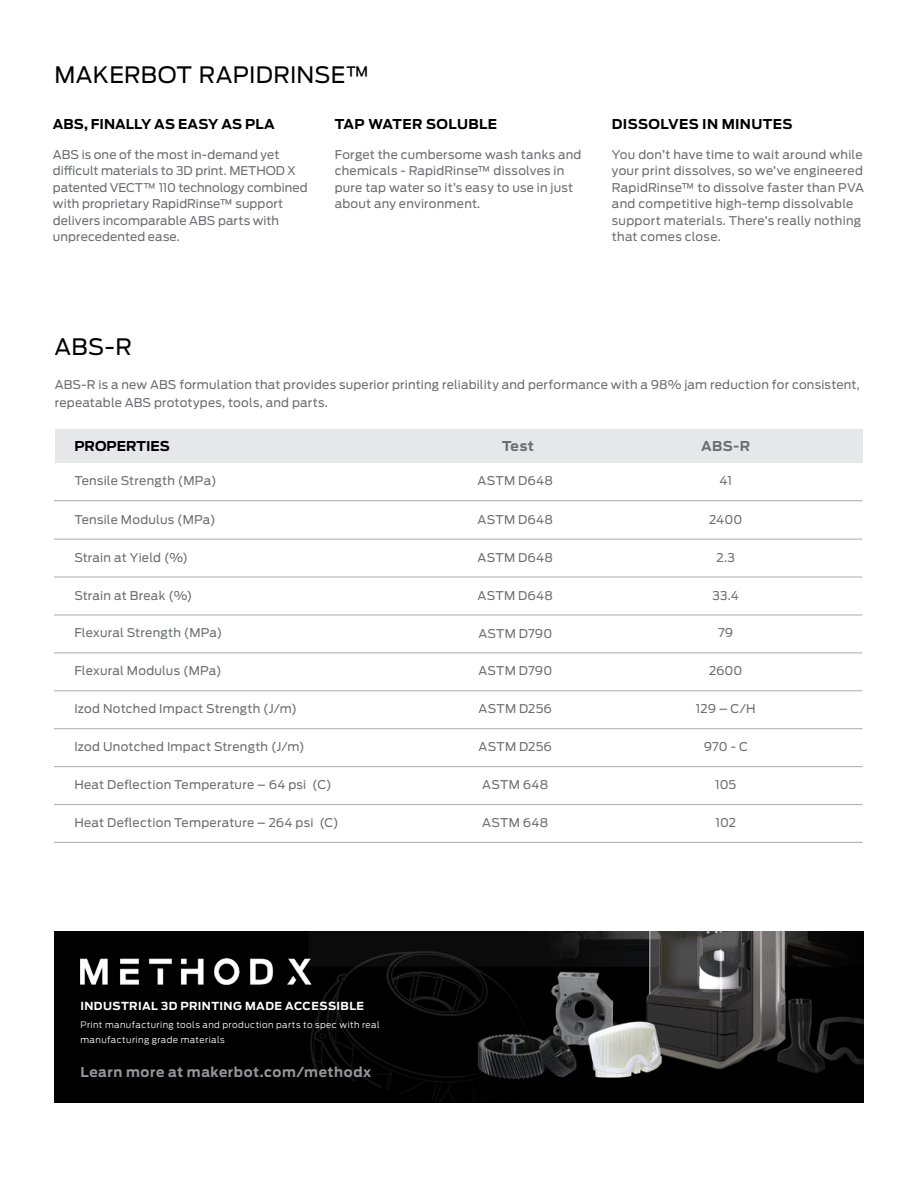
<style>
.page{position:relative;width:918px;height:1188px;background:#fff}
.page>*{position:absolute;margin:0;border:0;box-sizing:border-box;transform-origin:0 0}
.t1{font:22.5px "Antenna";letter-spacing:.01em;color:#000}
.t2{font:700 13.5px "Antenna";letter-spacing:.015em;color:#000}
.t3{font:700 13.5px "Antenna";letter-spacing:.04em;color:#939598}
.t4{font:700 13.5px "Antenna";letter-spacing:.03em;color:#6d6e71}
.t5{font:12px/16.5px "Antenna";letter-spacing:.015em;color:#6d6e71}
.t6{font:700 10.95px "Antenna";letter-spacing:.04em;color:#fff}
.t7{font:300 8.85px/15px "Antenna";letter-spacing:.05em;color:#fff}
</style>
<div class="page">
<div style="left:54px;top:931px;width:809px;height:171px;background:#000"></div>
<img style="left:157px;top:931px;width:706px;height:171px">
<img style="left:80px;top:958px;width:232px;height:26px">
<div style="left:55px;top:429px;width:807px;height:34px;background:#e6e7e8"></div>
<hr style="left:54px;top:500px;width:808px;height:1px;background:#b1b4b6">
<hr style="left:54px;top:539px;width:808px;height:1px;background:#b1b4b6">
<hr style="left:54px;top:576px;width:808px;height:2px;background:#b1b4b6">
<hr style="left:54px;top:614px;width:808px;height:2px;background:#b1b4b6">
<hr style="left:54px;top:652px;width:808px;height:1px;background:#b1b4b6">
<hr style="left:54px;top:690px;width:808px;height:1px;background:#b1b4b6">
<hr style="left:54px;top:728px;width:808px;height:1px;background:#b1b4b6">
<hr style="left:54px;top:766px;width:808px;height:1px;background:#b1b4b6">
<hr style="left:54px;top:804px;width:808px;height:1px;background:#b1b4b6">
<hr style="left:54px;top:842px;width:808px;height:1px;background:#b1b4b6">
<h1 class="t1" style="left:55px;top:61px;width:317px">MAKERBOT RAPIDRINSE™</h1>
<p class="t2" style="left:53px;top:116px;width:223px">ABS, FINALLY AS EASY AS PLA</p>
<p class="t5" style="left:53px;top:146px;width:256px">ABS is one of the most in-demand yet difficult materials to 3D print. METHOD X patented VECT™ 110 technology combined with proprietary RapidRinse™ support delivers incomparable ABS parts with unprecedented ease.</p>
<p class="t2" style="left:335px;top:116px;width:164px">TAP WATER SOLUBLE</p>
<p class="t5" style="left:335px;top:146px;width:248px">Forget the cumbersome wash tanks and chemicals - RapidRinse™ dissolves in pure tap water so it’s easy to use in just about any environment.</p>
<p class="t2" style="left:612px;top:116px;width:182px">DISSOLVES IN MINUTES</p>
<p class="t5" style="left:612px;top:146px;width:254px">You don’t have time to wait around while your print dissolves, so we’ve engineered RapidRinse™ to dissolve faster than PVA and competitive high-temp dissolvable support materials. There’s really nothing that comes close.</p>
<h1 class="t1" style="left:55px;top:333px;width:79px">ABS-R</h1>
<p class="t5" style="left:55px;top:376px;width:807px;line-height:18px">ABS-R is a new ABS formulation that provides superior printing reliability and performance with a 98% jam reduction for consistent, repeatable ABS prototypes, tools, and parts.</p>
<p class="t2" style="left:74px;top:438px;width:97px">PROPERTIES</p>
<p class="t5" style="left:74px;top:473px;width:144px">Tensile Strength (MPa)</p>
<p class="t5" style="left:478px;top:473px;width:77px">ASTM D648</p>
<p class="t5" style="left:478px;top:511px;width:77px">ASTM D648</p>
<p class="t5" style="left:478px;top:549px;width:77px">ASTM D648</p>
<p class="t5" style="left:478px;top:587px;width:77px">ASTM D648</p>
<p class="t5" style="left:478px;top:625px;width:75px">ASTM D790</p>
<p class="t5" style="left:478px;top:663px;width:75px">ASTM D790</p>
<p class="t5" style="left:479px;top:701px;width:75px">ASTM D256</p>
<p class="t5" style="left:479px;top:739px;width:75px">ASTM D256</p>
<p class="t5" style="left:482px;top:777px;width:68px">ASTM 648</p>
<p class="t5" style="left:482px;top:814px;width:68px">ASTM 648</p>
<p class="t4" style="left:502px;top:438px;width:34px">Test</p>
<p class="t4" style="left:701px;top:438px;width:51px">ABS-R</p>
<p class="t5" style="left:720px;top:473px;width:14px">41</p>
<p class="t5" style="left:709px;top:511px;width:35px">2400</p>
<p class="t5" style="left:717px;top:549px;width:20px">2.3</p>
<p class="t5" style="left:713px;top:587px;width:28px">33.4</p>
<p class="t5" style="left:718px;top:625px;width:17px">79</p>
<p class="t5" style="left:709px;top:663px;width:35px">2600</p>
<p class="t5" style="left:696px;top:701px;width:61px">129 – C/H</p>
<p class="t5" style="left:704px;top:739px;width:46px">970 - C</p>
<p class="t5" style="left:715px;top:777px;width:23px">105</p>
<p class="t5" style="left:716px;top:814px;width:22px">102</p>
<p class="t5" style="left:74px;top:511px;width:143px">Tensile Modulus (MPa)</p>
<p class="t5" style="left:74px;top:549px;width:115px">Strain at Yield (%)</p>
<p class="t5" style="left:74px;top:587px;width:120px">Strain at Break (%)</p>
<p class="t5" style="left:74px;top:625px;width:150px">Flexural Strength (MPa)</p>
<p class="t5" style="left:74px;top:663px;width:149px">Flexural Modulus (MPa)</p>
<p class="t5" style="left:74px;top:701px;width:224px">Izod Notched Impact Strength (J/m)</p>
<p class="t5" style="left:74px;top:739px;width:232px">Izod Unotched Impact Strength (J/m)</p>
<p class="t5" style="left:74px;top:777px;width:259px">Heat Deflection Temperature – 64 psi (C)</p>
<p class="t5" style="left:74px;top:814px;width:266px">Heat Deflection Temperature – 264 psi (C)</p>
<p class="t6" style="left:80px;top:1000px;width:285px">INDUSTRIAL 3D PRINTING MADE ACCESSIBLE</p>
<p class="t7" style="left:80px;top:1018px;width:301px">Print manufacturing tools and production parts to spec with real manufacturing grade materials</p>
<p class="t3" style="left:80px;top:1064px;width:292px">Learn more at makerbot.com/methodx</p>
</div>
